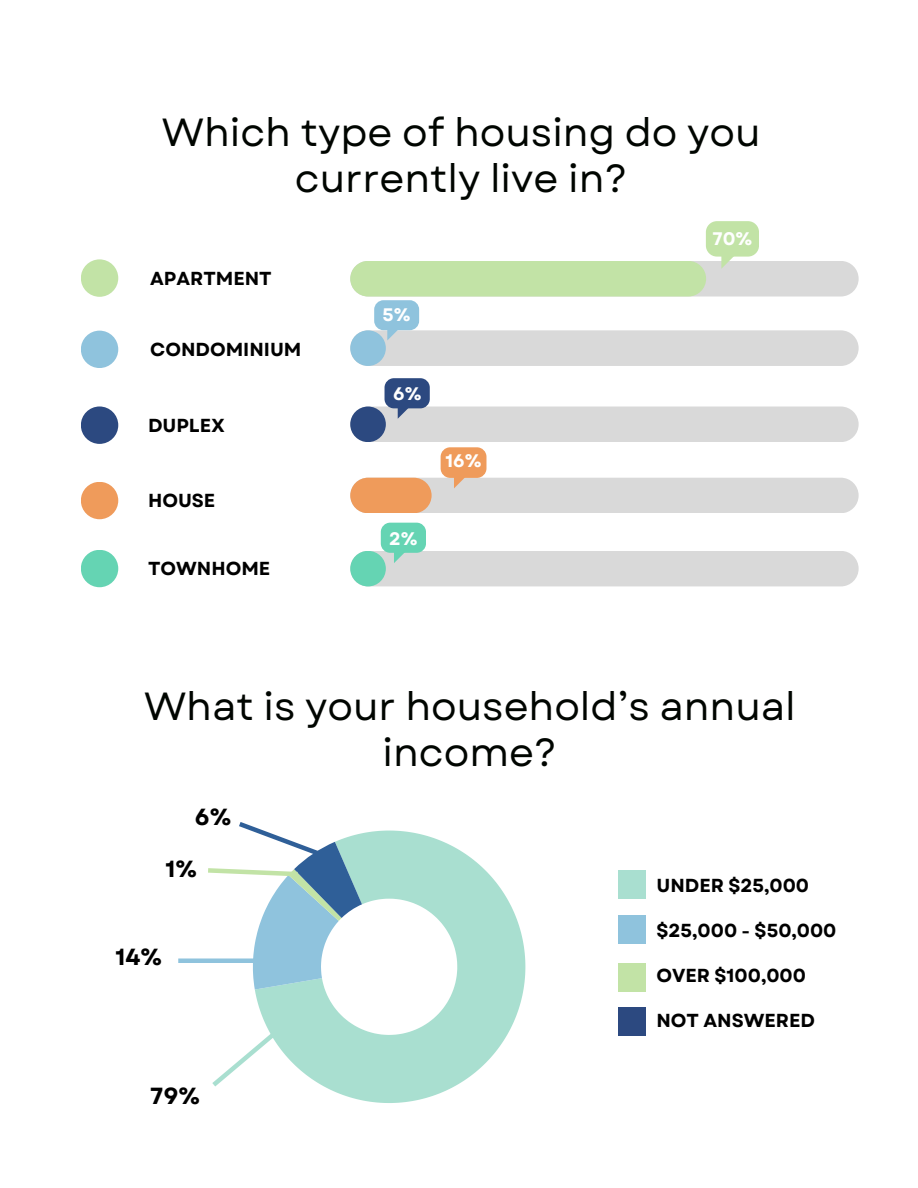
<style>
.page{position:relative;width:918px;height:1188px;background:#fff}
.page>*{position:absolute;margin:0;border:0;box-sizing:border-box;transform-origin:0 0}
.t1{font:39.15px/46.2px "Garet";color:#000500;text-align:center}
.t2{font:700 23.25px "Garet";color:#000}
.t3{font:700 18.75px "Garet";color:#000}
.t4{font:700 18.15px "Garet";color:#fff}
</style>
<div class="page">
<div style="left:350px;top:330px;width:509px;height:36px;background:#d9d9d9;border-radius:18px"></div>
<div style="left:350px;top:330px;width:36px;height:36px;background:#8fc3dd;border-radius:50%"></div>
<div style="left:350px;top:407px;width:509px;height:35px;background:#d9d9d9;border-radius:18px"></div>
<div style="left:350px;top:407px;width:36px;height:35px;background:#2c4980;border-radius:50%"></div>
<div style="left:350px;top:478px;width:509px;height:35px;background:#d9d9d9;border-radius:18px"></div>
<div style="left:350px;top:478px;width:82px;height:35px;background:#ef9b5b;border-radius:18px"></div>
<div style="left:350px;top:551px;width:509px;height:35px;background:#d9d9d9;border-radius:18px"></div>
<div style="left:350px;top:551px;width:36px;height:35px;background:#65d4b3;border-radius:50%"></div>
<div style="left:81px;top:259px;width:37px;height:38px;background:#c2e3a6;border-radius:50%"></div>
<div style="left:81px;top:331px;width:37px;height:37px;background:#8fc3dd;border-radius:50%"></div>
<div style="left:81px;top:406px;width:37px;height:38px;background:#2c4980;border-radius:50%"></div>
<div style="left:81px;top:482px;width:37px;height:37px;background:#ef9b5b;border-radius:50%"></div>
<div style="left:81px;top:550px;width:37px;height:37px;background:#65d4b3;border-radius:50%"></div>
<div style="left:350px;top:261px;width:509px;height:36px;background:#d9d9d9;border-radius:18px"></div>
<div style="left:350px;top:261px;width:356px;height:36px;background:#c2e3a6;border-radius:18px"></div>
<div style="left:706px;top:221px;width:53px;height:36px;background:#c2e3a6;border-radius:11px"></div>
<svg style="left:721px;top:256px;width:14px;height:12px"></svg>
<div style="left:381px;top:523px;width:45px;height:30px;background:#65d4b3;border-radius:9px"></div>
<svg style="left:394px;top:552px;width:12px;height:11px"></svg>
<div style="left:441px;top:447px;width:45px;height:31px;background:#ef9b5b;border-radius:10px"></div>
<svg style="left:454px;top:477px;width:12px;height:11px"></svg>
<div style="left:374px;top:300px;width:45px;height:30px;background:#8fc3dd;border-radius:9px"></div>
<svg style="left:387px;top:330px;width:12px;height:10px"></svg>
<div style="left:385px;top:378px;width:45px;height:30px;background:#2c4980;border-radius:9px"></div>
<svg style="left:398px;top:408px;width:12px;height:11px"></svg>
<svg style="left:258px;top:830px;width:268px;height:273px;fill:#a9dfd0"></svg>
<svg style="left:212px;top:1017px;width:81px;height:74px"></svg>
<div style="left:618px;top:1008px;width:27px;height:28px;background:#2c4980"></div>
<div style="left:618px;top:963px;width:27px;height:28px;background:#c2e3a6"></div>
<div style="left:618px;top:915px;width:27px;height:28px;background:#8fc3dd"></div>
<div style="left:618px;top:870px;width:27px;height:28px;background:#a9dfd0"></div>
<div style="left:178px;top:958px;width:90px;height:5px;background:#8fc3dd"></div>
<svg style="left:203px;top:822px;width:161px;height:183px"></svg>
<p class="t1" style="left:162px;top:109px;width:600px">Which type of housing do you currently live in?</p>
<p class="t3" style="left:150px;top:265px;width:123px">APARTMENT</p>
<p class="t3" style="left:150px;top:336px;width:153px">CONDOMINIUM</p>
<p class="t3" style="left:148px;top:412px;width:79px">DUPLEX</p>
<p class="t3" style="left:148px;top:487px;width:69px">HOUSE</p>
<p class="t3" style="left:148px;top:555px;width:124px">TOWNHOME</p>
<p class="t4" style="left:383px;top:302px;width:30px">5%</p>
<p class="t4" style="left:393px;top:381px;width:30px">6%</p>
<p class="t4" style="left:445px;top:448px;width:38px">16%</p>
<p class="t4" style="left:389px;top:525px;width:30px">2%</p>
<p class="t4" style="left:713px;top:225px;width:41px">70%</p>
<p class="t1" style="left:144px;top:683px;width:653px">What is your household’s annual income?</p>
<h2 class="t2" style="left:195px;top:800px;width:38px">6%</h2>
<h2 class="t2" style="left:165px;top:852px;width:33px">1%</h2>
<h2 class="t2" style="left:115px;top:940px;width:48px">14%</h2>
<h1 class="t2" style="left:150px;top:1079px;width:51px">79%</h1>
<p class="t3" style="left:656px;top:872px;width:154px">UNDER $25,000</p>
<p class="t3" style="left:656px;top:917px;width:182px">$25,000 - $50,000</p>
<p class="t3" style="left:656px;top:962px;width:151px">OVER $100,000</p>
<h1 class="t3" style="left:656px;top:1007px;width:160px">NOT ANSWERED</h1>
</div>
